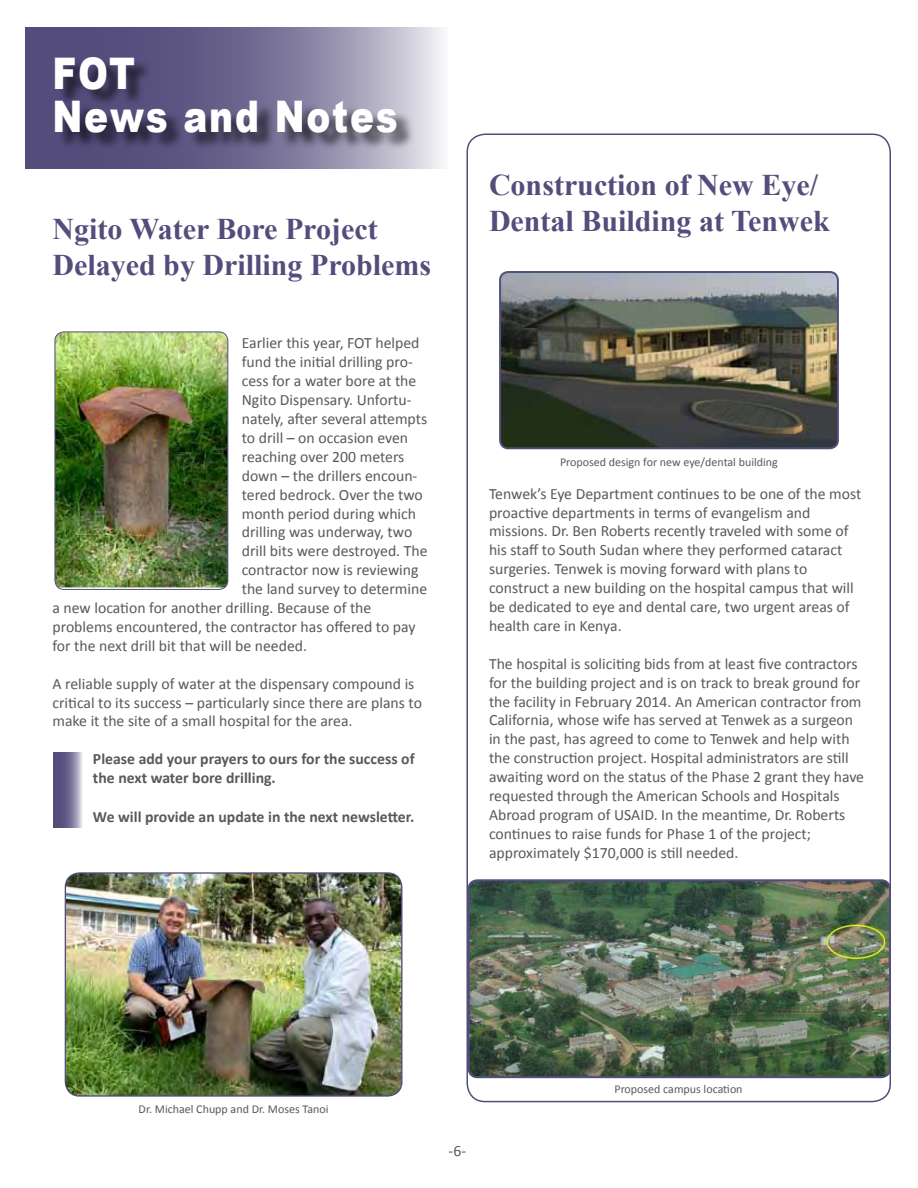
<style>
.page{position:relative;width:918px;height:1188px;background:#fff}
.page>*{position:absolute;margin:0;border:0;box-sizing:border-box;transform-origin:0 0}
.t1{font:900 43.5px/43.2px "Arial";letter-spacing:.05em;color:#fff;scale:.83 1}
.t2{font:700 30px/36px "Times New Roman";color:#544d7c}
.t3{font:15.75px/18.9px "Calibri";color:#58595b}
.t4{font:700 15.75px/18.9px "Calibri";color:#58595b}
.t5{font:12px "Calibri";color:#58595b}
</style>
<div class="page">
<img style="left:500px;top:272px;width:338px;height:176px">
<div style="left:499px;top:271px;width:340px;height:178px;border:2px solid #544d7c;border-radius:8px"></div>
<svg style="left:26px;top:27px;width:416px;height:142px;background:#827d9f"></svg>
<div style="left:57px;top:59px;width:357px;height:92px;background:#000;opacity:.6"></div>
<img style="left:65px;top:873px;width:337px;height:223px">
<div style="left:65px;top:872px;width:337px;height:225px;border:1px solid #544d7c;border-radius:14px"></div>
<img style="left:55px;top:333px;width:173px;height:254px">
<div style="left:55px;top:331px;width:173px;height:259px;border:1px solid #544d7c;border-radius:9px"></div>
<img style="left:469px;top:880px;width:421px;height:197px">
<div style="left:468px;top:879px;width:423px;height:199px;border:2px solid #544d7c;border-radius:9px"></div>
<svg style="left:53px;top:752px;width:29px;height:75px;background:#7a7599"></svg>
<h1 class="t1" style="left:52px;top:50px;width:418px">FOT<br>News and Notes</h1>
<h2 class="t2" style="left:52px;top:211px;width:380px">Ngito Water Bore Project<br>Delayed by Drilling Problems</h2>
<p class="t3" style="left:242px;top:334px;width:179px">Earlier this year, FOT helped</p>
<p class="t3" style="left:242px;top:353px;width:173px">fund the initial drilling pro-</p>
<p class="t3" style="left:242px;top:372px;width:176px">cess for a water bore at the</p>
<p class="t3" style="left:242px;top:391px;width:171px">Ngito Dispensary. Unfortu-</p>
<p class="t3" style="left:242px;top:409px;width:187px">nately, after several attempts</p>
<p class="t3" style="left:242px;top:428px;width:168px">to drill – on occasion even</p>
<p class="t3" style="left:242px;top:447px;width:164px">reaching over 200 meters</p>
<p class="t3" style="left:242px;top:466px;width:177px">down – the drillers encoun-</p>
<p class="t3" style="left:242px;top:485px;width:183px">tered bedrock. Over the two</p>
<p class="t3" style="left:242px;top:504px;width:176px">month period during which</p>
<p class="t3" style="left:242px;top:523px;width:172px">drilling was underway, two</p>
<p class="t3" style="left:242px;top:542px;width:187px">drill bits were destroyed. The</p>
<p class="t3" style="left:242px;top:561px;width:178px">contractor now is reviewing</p>
<p class="t3" style="left:242px;top:580px;width:187px">the land survey to determine</p>
<p class="t3" style="left:52px;top:598px;width:320px">a new location for another drilling. Because of the</p>
<p class="t3" style="left:52px;top:617px;width:365px">problems encountered, the contractor has offered to pay</p>
<p class="t3" style="left:52px;top:636px;width:256px">for the next drill bit that will be needed.</p>
<p class="t3" style="left:52px;top:674px;width:371px">A reliable supply of water at the dispensary compound is critical to its success – particularly since there are plans to make it the site of a small hospital for the area.</p>
<p class="t4" style="left:93px;top:750px;width:323px">Please add your prayers to ours for the success of the next water bore drilling.</p>
<p class="t4" style="left:93px;top:807px;width:323px">We will provide an update in the next newsletter.</p>
<h2 class="t2" style="left:489px;top:167px;width:342px">Construction of New Eye/<br>Dental Building at Tenwek</h2>
<p class="t5" style="left:560px;top:454px;width:219px">Proposed design for new eye/dental building</p>
<p class="t3" style="left:489px;top:484px;width:374px">Tenwek’s Eye Department continues to be one of the most proactive departments in terms of evangelism and missions. Dr. Ben Roberts recently traveled with some of his staff to South Sudan where they performed cataract surgeries. Tenwek is moving forward with plans to construct a new building on the hospital campus that will be dedicated to eye and dental care, two urgent areas of health care in Kenya.</p>
<p class="t3" style="left:489px;top:654px;width:377px">The hospital is soliciting bids from at least five contractors for the building project and is on track to break ground for the facility in February 2014. An American contractor from California, whose wife has served at Tenwek as a surgeon in the past, has agreed to come to Tenwek and help with the construction project. Hospital administrators are still awaiting word on the status of the Phase 2 grant they have requested through the American Schools and Hospitals Abroad program of USAID. In the meantime, Dr. Roberts continues to raise funds for Phase 1 of the project; approximately $170,000 is still needed.</p>
<p class="t5" style="left:139px;top:1102px;width:191px">Dr. Michael Chupp and Dr. Moses Tanoi</p>
<p class="t3" style="left:449px;top:1142px;width:19px">-6-</p>
<p class="t5" style="left:614px;top:1081px;width:130px">Proposed campus location</p>
</div>
